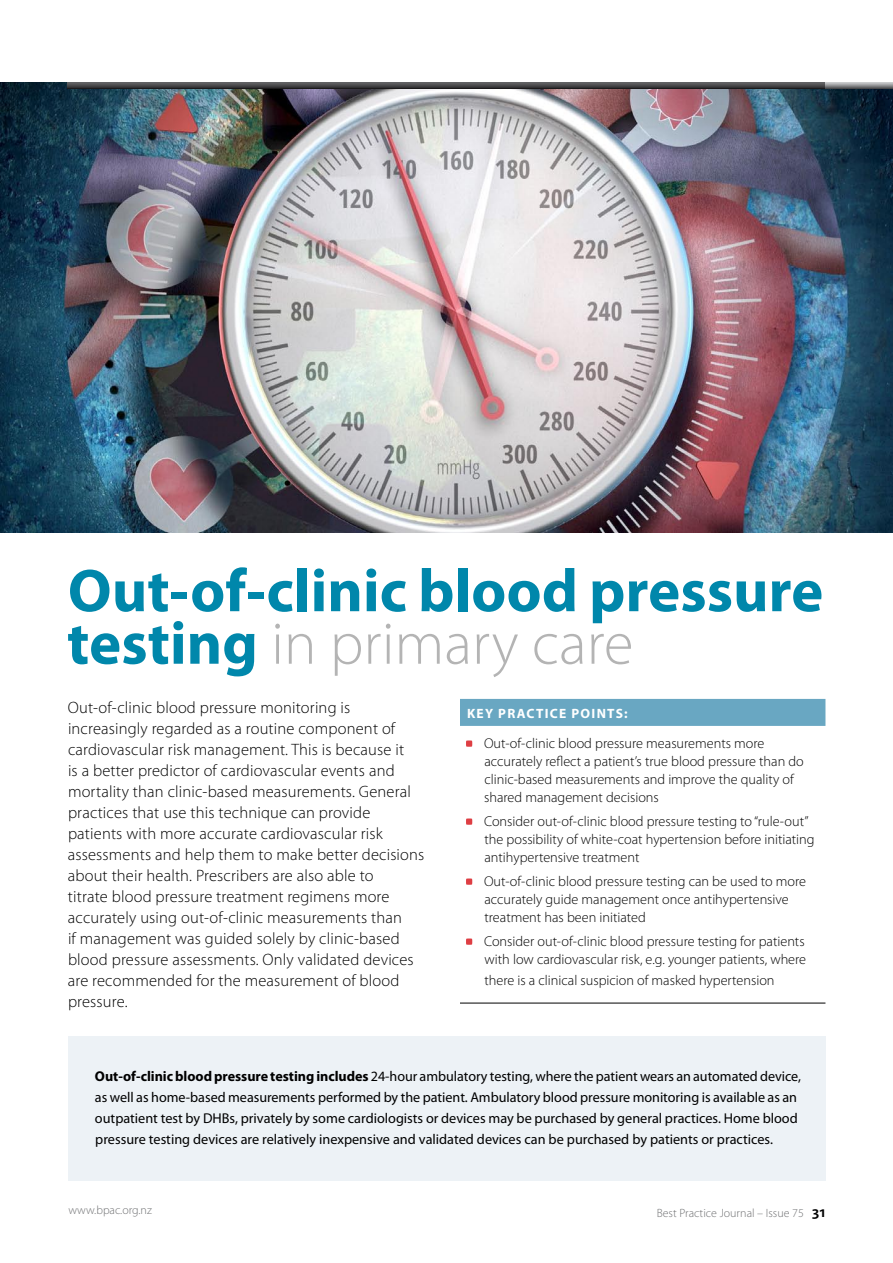
<style>
.page{position:relative;width:893px;height:1263px;background:#fff}
.page>*{position:absolute;margin:0;border:0;box-sizing:border-box;transform-origin:0 0}
.t1{font:700 60.9px/52.5px "Myriad Pro";color:#0087ab}
.t2{font:300 16.5px/21px "Myriad Pro";letter-spacing:.01em;color:#000}
.t3{font:300 14.25px/18px "Myriad Pro";color:#000}
.t4{font:14.25px/21px "Myriad Pro";color:#000}
.t5{font:700 13.5px "Myriad Pro";color:#fff}
.t6{font:300 12px "Myriad Pro";color:#707173}
.s1{font-weight:300;color:#b4b4b4}
.s2{font-weight:700}
.s3{font-weight:600;font-size:15.75px;color:#000}
</style>
<div class="page">
<img style="left:1px;top:82px;width:892px;height:450px">
<div style="left:68px;top:1036px;width:757px;height:144px;background:#edf2f6"></div>
<svg style="left:68px;top:82px;width:757px;height:6px;background:#4c4c4e"></svg>
<svg style="left:825px;top:82px;width:68px;height:6px"></svg>
<div style="left:460px;top:699px;width:365px;height:27px;background:#69a7c2"></div>
<hr style="left:460px;top:1003px;width:365px;height:1px;background:#000">
<svg style="left:466px;top:740px;width:6px;height:7px"></svg>
<svg style="left:466px;top:818px;width:6px;height:7px"></svg>
<svg style="left:466px;top:878px;width:6px;height:7px"></svg>
<svg style="left:466px;top:938px;width:6px;height:7px"></svg>
<h1 class="t1" style="left:67px;top:562px;width:758px">Out-of-clinic blood pressure testing <span class="s1">in primary care</span></h1>
<p class="t2" style="left:68px;top:696px;width:358px">Out-of-clinic blood pressure monitoring is increasingly regarded as a routine component of cardiovascular risk management. This is because it<br>is a better predictor of cardiovascular events and mortality than clinic-based measurements. General practices that use this technique can provide patients with more accurate cardiovascular risk assessments and help them to make better decisions about their health. Prescribers are also able to<br>titrate blood pressure treatment regimens more accurately using out-of-clinic measurements than<br>if management was guided solely by clinic-based blood pressure assessments. Only validated devices are recommended for the measurement of blood pressure.</p>
<p class="t5" style="left:467px;top:704px;width:41px">Key practice</p>
<p class="t5" style="left:571px;top:704px;width:10px">points</p>
<p class="t5" style="left:624px;top:704px;width:5px">:</p>
<p class="t3" style="left:484px;top:734px;width:321px">Out-of-clinic blood pressure measurements more accurately reflect a patient’s true blood pressure than do clinic-based measurements and improve the quality of shared management decisions</p>
<p class="t3" style="left:484px;top:812px;width:332px">Consider out-of-clinic blood pressure testing to “rule-out” the possibility of white-coat hypertension before initiating antihypertensive treatment</p>
<p class="t3" style="left:484px;top:872px;width:324px">Out-of-clinic blood pressure testing can be used to more accurately guide management once antihypertensive treatment has been initiated</p>
<p class="t3" style="left:484px;top:932px;width:324px">Consider out-of-clinic blood pressure testing for patients with low cardiovascular risk, e.g. younger patients, where</p>
<p class="t3" style="left:484px;top:971px;width:292px">there is a clinical suspicion of masked hypertension</p>
<p class="t4" style="left:95px;top:1065px;width:708px"><span class="s2">Out-of-clinic blood pressure testing includes</span> 24-hour ambulatory testing, where the patient wears an automated device, as well as home-based measurements performed by the patient. Ambulatory blood pressure monitoring is available as an outpatient test by DHBs, privately by some cardiologists or devices may be purchased by general practices. Home blood pressure testing devices are relatively inexpensive and validated devices can be purchased by patients or practices.</p>
<p class="t6" style="left:69px;top:1202px;width:85px">www.bpac.org.nz</p>
<p class="t6" style="left:657px;top:1206px;width:170px">Best Practice Journal – Issue 75 <span class="s3">31</span></p>
</div>
